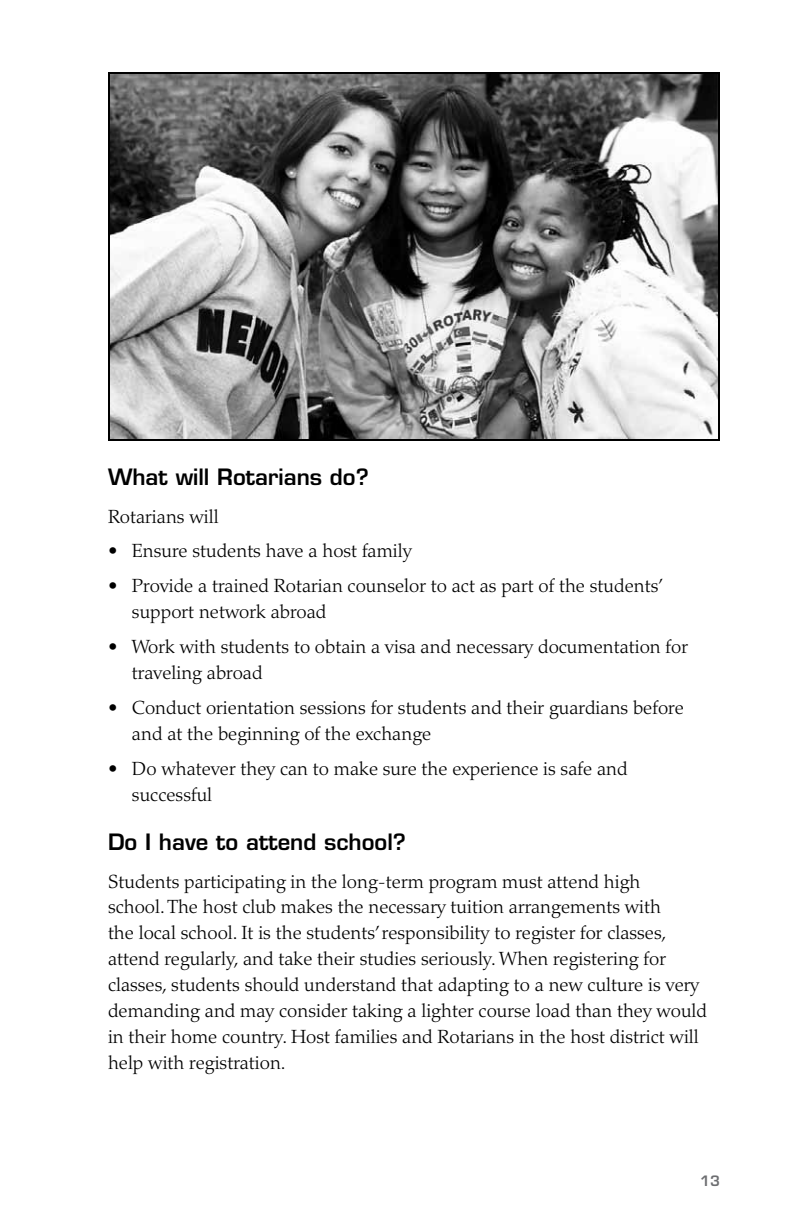
<style>
.page{position:relative;width:792px;height:1224px;background:#fff}
.page>*{position:absolute;margin:0;border:0;box-sizing:border-box;transform-origin:0 0}
.t1{font:600 22px "Eurostile LT Std";color:#000}
.t2{font:300 19px/26px "Palatino LT Std";color:#000}
.t3{font:600 14px "Eurostile LT Std";color:#6d6e71}
</style>
<div class="page">
<img style="left:111px;top:75px;width:606px;height:363px">
<div style="left:108px;top:72px;width:612px;height:369px;border:2px solid #000"></div>
<p class="t1" style="left:108px;top:463px;width:262px">What will Rotarians do?</p>
<p class="t2" style="left:108px;top:503px;width:112px">Rotarians will</p>
<p class="t2" style="left:108px;top:538px;width:305px">• Ensure students have a host family</p>
<p class="t2" style="left:132px;top:573px;width:533px;text-indent:-24px">• Provide a trained Rotarian counselor to act as part of the students’ support network abroad</p>
<p class="t2" style="left:132px;top:634px;width:558px;text-indent:-24px">• Work with students to obtain a visa and necessary documentation for traveling abroad</p>
<p class="t2" style="left:132px;top:695px;width:553px;text-indent:-24px">• Conduct orientation sessions for students and their guardians before and at the beginning of the exchange</p>
<p class="t2" style="left:132px;top:756px;width:497px;text-indent:-24px">• Do whatever they can to make sure the experience is safe and successful</p>
<p class="t1" style="left:108px;top:828px;width:299px">Do I have to attend school?</p>
<p class="t2" style="left:108px;top:868px;width:601px">Students participating in the long-term program must attend high school.The host club makes the necessary tuition arrangements with<br>the local school. It is the students’responsibility to register for classes, attend regularly, and take their studies seriously. When registering for classes, students should understand that adapting to a new culture is very demanding and may consider taking a lighter course load than they would in their home country. Host families and Rotarians in the host district will help with registration.</p>
<p class="t3" style="left:700px;top:1172px;width:21px">13</p>
</div>
